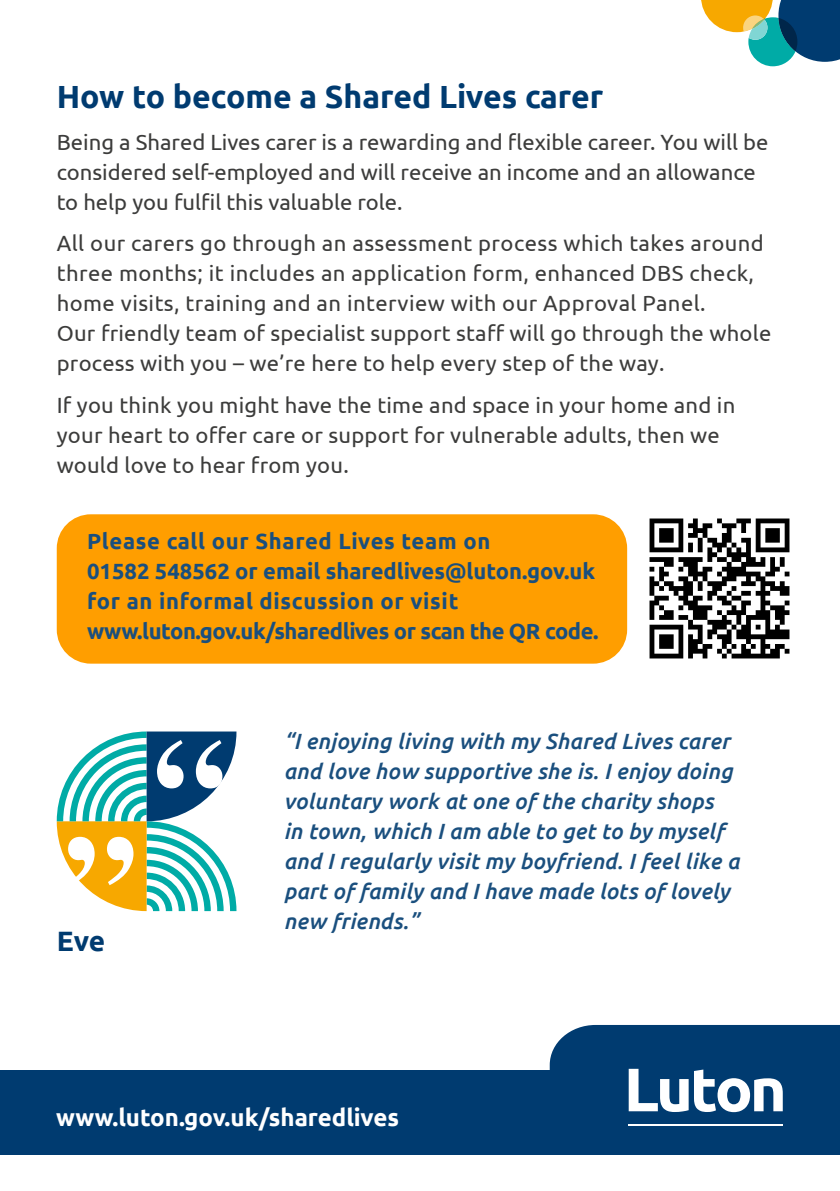
<style>
.page{position:relative;width:840px;height:1191px;background:#fff}
.page>*{position:absolute;margin:0;border:0;box-sizing:border-box;transform-origin:0 0}
.body{font:700 32px "Ubuntu";color:#003b70}
.body-2{font:700 28px "Ubuntu";color:#003b70}
.t1{font:700 24px "Ubuntu";color:#fff}
.body-3{font:22px/30px "Ubuntu";letter-spacing:.01em;color:#3c3c3b}
.body-4{font:italic 500 22px/30px "Ubuntu";letter-spacing:.01em;color:#1a4f7e}
.body-5{font:700 22px/30px "Ubuntu";color:#1a4f7e}
</style>
<div class="page">
<svg style="left:57px;top:731px;width:179px;height:180px"></svg>
<div style="left:57px;top:514px;width:569px;height:149px;background:#ff9e00;border-radius:34px"></div>
<img style="left:649px;top:518px;width:141px;height:141px">
<div style="left:0;top:1070px;width:839px;height:84px;background:#003b70"></div>
<svg style="left:549px;top:1025px;width:290px;height:101px"></svg>
<hr style="left:627px;top:1124px;width:155px;height:1px;background:#fff">
<svg style="left:701px;top:0;width:138px;height:66px"></svg>
<p class="body" style="left:57px;top:78px;width:548px">How to become a Shared Lives carer</p>
<p class="body-3" style="left:57px;top:126px;width:712px">Being a Shared Lives carer is a rewarding and flexible career. You will be considered self-employed and will receive an income and an allowance to help you fulfil this valuable role.</p>
<p class="body-3" style="left:57px;top:228px;width:715px">All our carers go through an assessment process which takes around three months; it includes an application form, enhanced DBS check, home visits, training and an interview with our Approval Panel.<br>Our friendly team of specialist support staff will go through the whole process with you – we’re here to help every step of the way.</p>
<p class="body-3" style="left:57px;top:389px;width:679px">If you think you might have the time and space in your home and in your heart to offer care or support for vulnerable adults, then we would love to hear from you.</p>
<p class="body-5" style="left:87px;top:526px;width:513px">Please call our Shared Lives team on<br>01582 548562 or email sharedlives@luton.gov.uk for an informal discussion or visit www.luton.gov.uk/sharedlives or scan the QR code.</p>
<p class="body-2" style="left:57px;top:924px;width:50px">Eve</p>
<p class="body-4" style="left:283px;top:725px;width:457px">“I enjoying living with my Shared Lives carer and love how supportive she is. I enjoy doing voluntary work at one of the charity shops<br>in town, which I am able to get to by myself and I regularly visit my boyfriend. I feel like a part of family and I have made lots of lovely new friends.”</p>
<p class="t1" style="left:56px;top:1102px;width:344px">www.luton.gov.uk/sharedlives</p>
</div>
